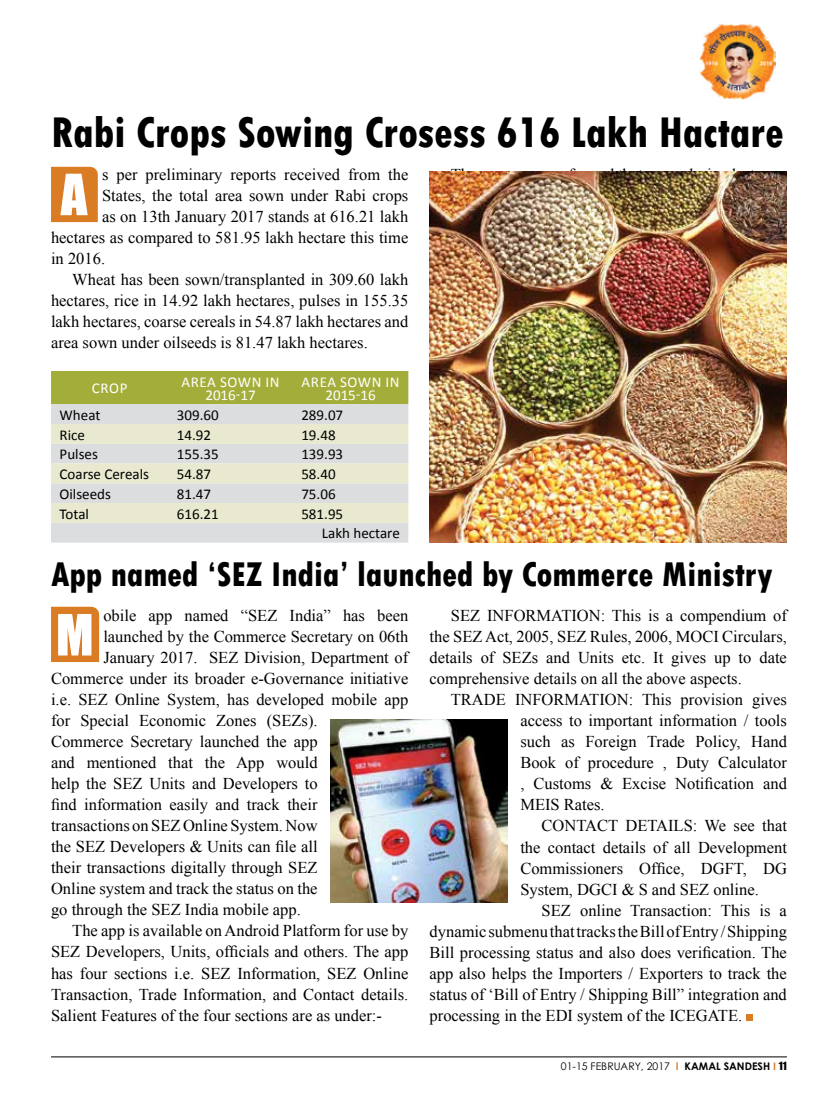
<style>
.page{position:relative;width:838px;height:1106px;background:#fff}
.page>*{position:absolute;margin:0;border:0;box-sizing:border-box;transform-origin:0 0}
.t1{font:52.5px "Impact";color:#fff}
.t2{font:800 condensed 45px "Tw Cen";color:#000;scale:.96 1}
.t3{font:800 condensed 36px "Tw Cen";color:#000;scale:.96 1}
.t4{font:16.5px/21px "Times New Roman";color:#000;text-align:justify}
.t5{font:15px/19.8px "Calibri";color:#000}
.t6{font:15px/13.5px "Calibri";color:#fff}
.t7{font:15px "Calibri";letter-spacing:.04em;color:#fff}
.t8{font:10.5px "Century Gothic";color:#000}
.s1{font-weight:700;color:#da7c24}
.s2{font-weight:700}
.s3{font-family:"Impact"}
</style>
<div class="page">
<hr style="left:51px;top:1056px;width:736px;height:1px;background:#000">
<img style="left:699px;top:23px;width:76px;height:77px">
<div style="left:51px;top:167px;width:47px;height:55px;background:#da7c24"></div>
<div style="left:51px;top:371px;width:357px;height:33px;background:#a3ae3a"></div>
<div style="left:51px;top:404px;width:357px;height:138px;background:#dcddde"></div>
<svg style="left:51px;top:424px;width:357px;height:99px"></svg>
<img style="left:429px;top:171px;width:358px;height:371px">
<svg style="left:746px;top:1014px;width:6px;height:6px"></svg>
<div style="left:51px;top:606px;width:48px;height:56px;background:#da7c24"></div>
<img style="left:330px;top:719px;width:177px;height:183px">
<h2 class="t2" style="left:51px;top:105px;width:765px">Rabi Crops Sowing Crosess 616 Lakh Hactare</h2>
<p class="t4" style="left:102px;top:164px;width:308px">s per preliminary reports received from the</p>
<p class="t4" style="left:102px;top:185px;width:308px">States, the total area sown under Rabi crops</p>
<p class="t4" style="left:102px;top:206px;width:308px">as on 13th January 2017 stands at 616.21 lakh</p>
<p class="t4" style="left:51px;top:227px;width:359px">hectares as compared to 581.95 lakh hectare this time</p>
<p class="t4" style="left:51px;top:248px;width:56px">in 2016.</p>
<p class="t4" style="left:72px;top:269px;width:337px">Wheat has been sown/transplanted in 309.60 lakh</p>
<p class="t4" style="left:51px;top:290px;width:359px">hectares, rice in 14.92 lakh hectares, pulses in 155.35</p>
<p class="t4" style="left:51px;top:311px;width:359px">lakh hectares, coarse cereals in 54.87 lakh hectares and</p>
<p class="t4" style="left:51px;top:332px;width:318px">area sown under oilseeds is 81.47 lakh hectares.</p>
<h1 class="t1" style="left:61px;top:154px;width:28px">A</h1>
<p class="t7" style="left:92px;top:379px;width:18px">Crop</p>
<p class="t6" style="left:205px;top:375px;width:76px;text-indent:15px">sown i n<br>2016-17</p>
<p class="t7" style="left:301px;top:372px;width:17px">Area</p>
<p class="t6" style="left:325px;top:375px;width:76px;text-indent:15px">sown i n<br>2015-16</p>
<p class="t7" style="left:181px;top:372px;width:17px">Area</p>
<p class="t5" style="left:60px;top:405px;width:42px">Wheat</p>
<p class="t5" style="left:177px;top:405px;width:43px">309.60</p>
<p class="t5" style="left:301px;top:405px;width:43px">289.07</p>
<p class="t5" style="left:60px;top:425px;width:27px">Rice</p>
<p class="t5" style="left:177px;top:425px;width:36px">14.92</p>
<p class="t5" style="left:301px;top:425px;width:36px">19.48</p>
<p class="t5" style="left:60px;top:444px;width:40px">Pulses</p>
<p class="t5" style="left:177px;top:444px;width:43px">155.35</p>
<p class="t5" style="left:301px;top:444px;width:43px">139.93</p>
<p class="t5" style="left:60px;top:464px;width:91px">Coarse Cereals</p>
<p class="t5" style="left:177px;top:464px;width:36px">54.87</p>
<p class="t5" style="left:301px;top:464px;width:36px">58.40</p>
<p class="t5" style="left:60px;top:484px;width:53px">Oilseeds</p>
<p class="t5" style="left:177px;top:484px;width:36px">81.47</p>
<p class="t5" style="left:301px;top:484px;width:36px">75.06</p>
<p class="t5" style="left:60px;top:504px;width:31px">Total</p>
<p class="t5" style="left:177px;top:504px;width:43px">616.21</p>
<p class="t5" style="left:322px;top:504px;width:79px;text-indent:-21px">581.95<br>Lakh hectare</p>
<h3 class="t3" style="left:51px;top:553px;width:753px">App named ‘SEZ India’ launched by Commerce Ministry</h3>
<p class="t4" style="left:103px;top:605px;width:306px">obile app named “SEZ India” has been</p>
<p class="t4" style="left:103px;top:626px;width:306px">launched by the Commerce Secretary on 06th</p>
<p class="t4" style="left:103px;top:647px;width:306px">January 2017. SEZ Division, Department of</p>
<p class="t4" style="left:51px;top:668px;width:359px">Commerce under its broader e-Governance initiative</p>
<p class="t4" style="left:51px;top:689px;width:359px">i.e. SEZ Online System, has developed mobile app</p>
<p class="t4" style="left:51px;top:710px;width:268px">for Special Economic Zones (SEZs).</p>
<p class="t4" style="left:51px;top:731px;width:268px">Commerce Secretary launched the app</p>
<p class="t4" style="left:51px;top:752px;width:268px">and mentioned that the App would</p>
<p class="t4" style="left:51px;top:773px;width:268px">help the SEZ Units and Developers to</p>
<p class="t4" style="left:51px;top:794px;width:268px">find information easily and track their</p>
<p class="t4" style="left:51px;top:815px;width:268px">transactions on SEZ Online System. Now</p>
<p class="t4" style="left:51px;top:836px;width:268px">the SEZ Developers &amp; Units can file all</p>
<p class="t4" style="left:51px;top:857px;width:268px">their transactions digitally through SEZ</p>
<p class="t4" style="left:51px;top:878px;width:268px">Online system and track the status on the</p>
<p class="t4" style="left:51px;top:899px;width:251px">go through the SEZ India mobile app.</p>
<p class="t4" style="left:72px;top:920px;width:337px">The app is available on Android Platform for use by</p>
<p class="t4" style="left:51px;top:941px;width:359px">SEZ Developers, Units, officials and others. The app</p>
<p class="t4" style="left:51px;top:962px;width:359px">has four sections i.e. SEZ Information, SEZ Online</p>
<p class="t4" style="left:51px;top:983px;width:359px">Transaction, Trade Information, and Contact details.</p>
<p class="t4" style="left:51px;top:1004px;width:332px">Salient Features of the four sections are as under:-</p>
<h1 class="t1" style="left:56px;top:594px;width:35px">M</h1>
<p class="t4" style="left:429px;top:605px;width:359px;text-indent:21px">SEZ INFORMATION: This is a compendium of the SEZ Act, 2005, SEZ Rules, 2006, MOCI Circulars, details of SEZs and Units etc. It gives up to date comprehensive details on all the above aspects.</p>
<p class="t4" style="left:520px;top:689px;width:268px;text-indent:-69px">TRADE INFORMATION: This provision gives access to important information / tools such as Foreign Trade Policy, Hand Book of procedure , Duty Calculator , Customs &amp; Excise Notification and MEIS Rates.</p>
<p class="t4" style="left:520px;top:815px;width:268px;text-indent:21px">CONTACT DETAILS: We see that the contact details of all Development Commissioners Office, DGFT, DG System, DGCI &amp; S and SEZ online.</p>
<p class="t4" style="left:429px;top:899px;width:359px;text-indent:112px">SEZ online Transaction: This is a dynamic submenu that tracks the Bill of Entry / Shipping Bill processing status and also does verification. The app also helps the Importers / Exporters to track the status of ‘Bill of Entry / Shipping Bill” integration and processing in the EDI system of the ICEGATE.</p>
<p class="t8" style="left:561px;top:1058px;width:227px">01-15 FEBRUARY, 2017 <span class="s1">I</span> <span class="s2">KAMAL SANDESH</span> <span class="s1">I</span> <span class="s3">11</span></p>
</div>
